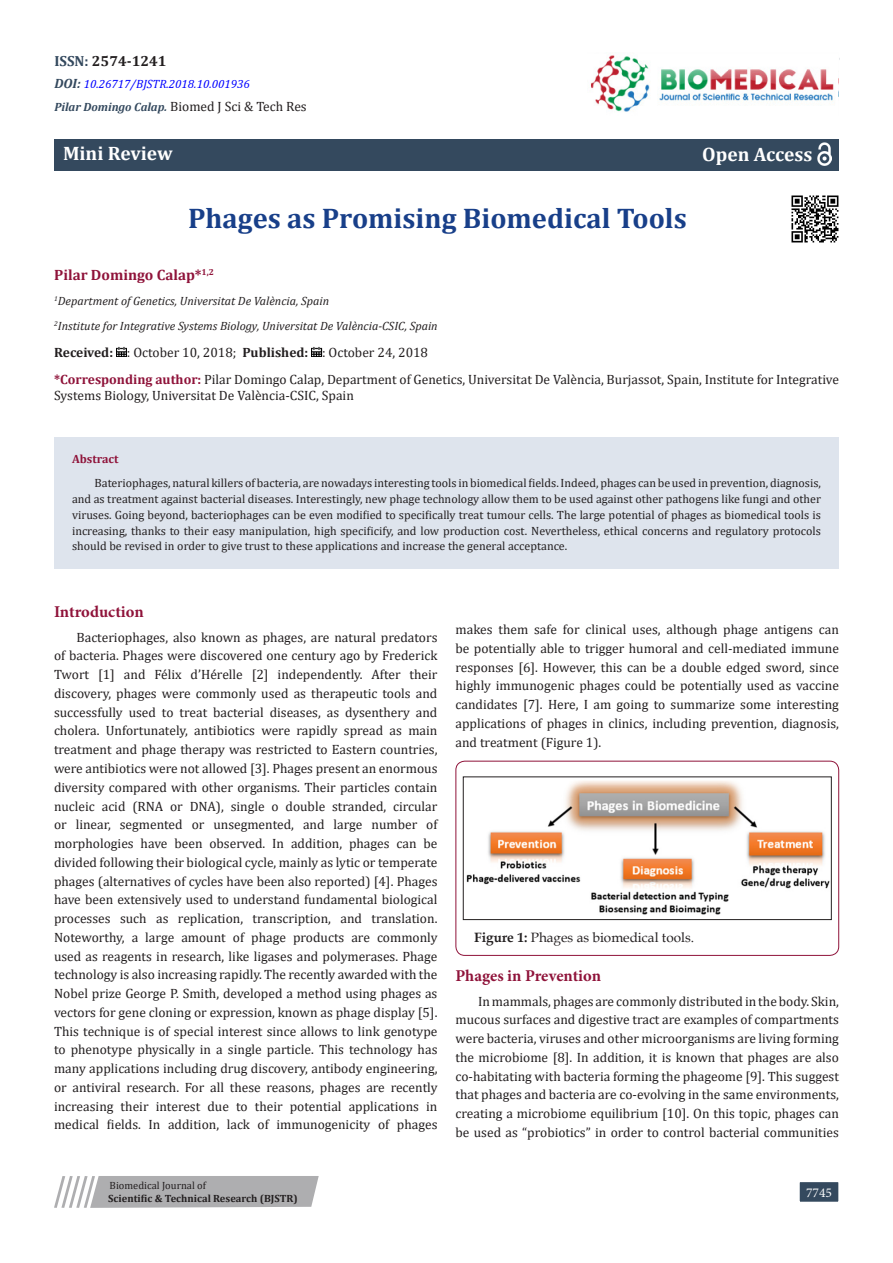
<style>
.page{position:relative;width:893px;height:1263px;background:#fff}
.page>*{position:absolute;margin:0;border:0;box-sizing:border-box;transform-origin:0 0}
.t1{font:700 28.5px "Cambria";color:#183f89}
.t2{font:700 19.5px "Cambria";color:#fff}
.t3{font:700 16.5px "Minion Pro";letter-spacing:-.005em;color:#8f133a}
.t4{font:700 15px "Cambria";color:#8f133a}
.t5{font:700 14.7px "Cambria";color:#231f20}
.t6{font:13.5px/18.8px "Cambria";color:#231f20;text-align:justify}
.t7{font:13.5px "Book Antiqua";color:#231f20}
.t8{font:13.5px "Minion Pro";color:#fff}
.t9{font:12px/15.8px "Cambria";color:#231f20;text-align:justify}
.t10{font:italic 12px "Cambria";color:#231f20}
.t11{font:italic 700 12px "Cambria";color:#34495e}
.t12{font:italic 12px "Cambria";color:#00f}
.t13{font:700 12px "Cambria";color:#8f133a}
.t14{font:700 10.5px "Cambria";color:#231f20}
.t15{font:10.5px "Cambria";color:#231f20}
.s1{color:#34495e}
.s2{font-weight:700;font-size:13.5px;color:#34495e}
.s3{font-weight:400;font-style:normal;font-size:13.5px;color:#231f20}
.s4{font-weight:700}
.s5{font-weight:700;color:#8f133a}
</style>
<div class="page">
<div style="left:799px;top:1181px;width:40px;height:21px;background:#34495e"></div>
<div style="left:798px;top:1180px;width:42px;height:23px;border:2px solid #fff"></div>
<div style="left:54px;top:139px;width:785px;height:32px;background:#34495e"></div>
<svg style="left:54px;top:1176px;width:265px;height:32px;background:#b8b8ba"></svg>
<div style="left:455px;top:761px;width:384px;height:195px;border:1px solid #8f133a;border-radius:9px"></div>
<img style="left:466px;top:781px;width:363px;height:134px">
<div style="left:463px;top:777px;width:368px;height:143px;border:1px solid #231f20"></div>
<svg style="left:116px;top:347px;width:11px;height:10px"></svg>
<svg style="left:311px;top:347px;width:11px;height:10px"></svg>
<img style="left:817px;top:142px;width:14px;height:23px">
<img style="left:591px;top:55px;width:243px;height:57px">
<div style="left:54px;top:438px;width:785px;height:131px;background:#dee4ed"></div>
<img style="left:791px;top:195px;width:48px;height:48px">
<p class="t5" style="left:54px;top:50px;width:114px"><span class="s1">ISSN:</span> 2574-1241</p>
<p class="t12" style="left:54px;top:76px;width:197px"><span class="s2">DOI:</span> 10.26717/BJSTR.2018.10.001936</p>
<p class="t11" style="left:54px;top:98px;width:254px">Pilar Domingo Calap. <span class="s3">Biomed J Sci &amp; Tech Res</span></p>
<p class="t2" style="left:63px;top:140px;width:111px">Mini Review</p>
<p class="t2" style="left:702px;top:140px;width:112px">Open Access</p>
<p class="t1" style="left:188px;top:198px;width:500px">Phages as Promising Biomedical Tools</p>
<p class="t4" style="left:54px;top:265px;width:161px">Pilar Domingo Calap*<sup>1,2</sup></p>
<p class="t10" style="left:54px;top:293px;width:276px"><sup>1</sup>Department of Genetics, Universitat De València, Spain</p>
<p class="t10" style="left:54px;top:318px;width:385px"><sup>2</sup>Institute for Integrative Systems Biology, Universitat De València-CSIC, Spain</p>
<p class="t6" style="left:54px;top:343px;width:375px"><span class="s4">Received:</span> : October 10, 2018; <span class="s4">Published:</span> : October 24, 2018</p>
<p class="t6" style="left:54px;top:371px;width:786px;line-height:16.2px"><span class="s5">*Corresponding author:</span> Pilar Domingo Calap, Department of Genetics, Universitat De València, Burjassot, Spain, Institute for Integrative<br>Systems Biology, Universitat De València-CSIC, Spain</p>
<p class="t13" style="left:72px;top:450px;width:48px">Abstract</p>
<p class="t9" style="left:72px;top:475px;width:750px;text-indent:22px">Bateriophages, natural killers of bacteria, are nowadays interesting tools in biomedical fields. Indeed, phages can be used in prevention, diagnosis, and as treatment against bacterial diseases. Interestingly, new phage technology allow them to be used against other pathogens like fungi and other viruses. Going beyond, bacteriophages can be even modified to specifically treat tumour cells. The large potential of phages as biomedical tools is increasing, thanks to their easy manipulation, high specificify, and low production cost. Nevertheless, ethical concerns and regulatory protocols should be revised in order to give trust to these applications and increase the general acceptance.</p>
<p class="t3" style="left:54px;top:600px;width:91px">Introduction</p>
<p class="t6" style="left:54px;top:628px;width:385px;text-indent:22px">Bacteriophages, also known as phages, are natural predators of bacteria. Phages were discovered one century ago by Frederick Twort [1] and Félix d’Hérelle [2] independently. After their discovery, phages were commonly used as therapeutic tools and successfully used to treat bacterial diseases, as dysenthery and cholera. Unfortunately, antibiotics were rapidly spread as main treatment and phage therapy was restricted to Eastern countries, were antibiotics were not allowed [3]. Phages present an enormous diversity compared with other organisms. Their particles contain nucleic acid (RNA or DNA), single o double stranded, circular or linear, segmented or unsegmented, and large number of morphologies have been observed. In addition, phages can be divided following their biological cycle, mainly as lytic or temperate phages (alternatives of cycles have been also reported) [4]. Phages have been extensively used to understand fundamental biological processes such as replication, transcription, and translation.<br>Noteworthy, a large amount of phage products are commonly used as reagents in research, like ligases and polymerases. Phage technology is also increasing rapidly. The recently awarded with the Nobel prize George P. Smith, developed a method using phages as vectors for gene cloning or expression, known as phage display [5].<br>This technique is of special interest since allows to link genotype to phenotype physically in a single particle. This technology has many applications including drug discovery, antibody engineering, or antiviral research. For all these reasons, phages are recently increasing their interest due to their potential applications in medical fields. In addition, lack of immunogenicity of phages</p>
<p class="t6" style="left:455px;top:620px;width:385px">makes them safe for clinical uses, although phage antigens can be potentially able to trigger humoral and cell-mediated immune responses [6]. However, this can be a double edged sword, since highly immunogenic phages could be potentially used as vaccine candidates [7]. Here, I am going to summarize some interesting applications of phages in clinics, including prevention, diagnosis, and treatment (Figure 1).</p>
<p class="t7" style="left:474px;top:928px;width:221px"><span class="s4">Figure 1:</span> Phages as biomedical tools.</p>
<p class="t3" style="left:455px;top:964px;width:147px">Phages in Prevention</p>
<p class="t6" style="left:455px;top:991px;width:385px;text-indent:22px">In mammals, phages are commonly distributed in the body. Skin, mucous surfaces and digestive tract are examples of compartments were bacteria, viruses and other microorganisms are living forming the microbiome [8]. In addition, it is known that phages are also co-habitating with bacteria forming the phageome [9]. This suggest that phages and bacteria are co-evolving in the same environments, creating a microbiome equilibrium [10]. On this topic, phages can be used as “probiotics” in order to control bacterial communities</p>
<p class="t15" style="left:110px;top:1179px;width:98px">Biomedical Journal of</p>
<p class="t14" style="left:108px;top:1191px;width:191px">Scientific &amp; Technical Research (BJSTR)</p>
<p class="t8" style="left:806px;top:1183px;width:27px">7745</p>
</div>
